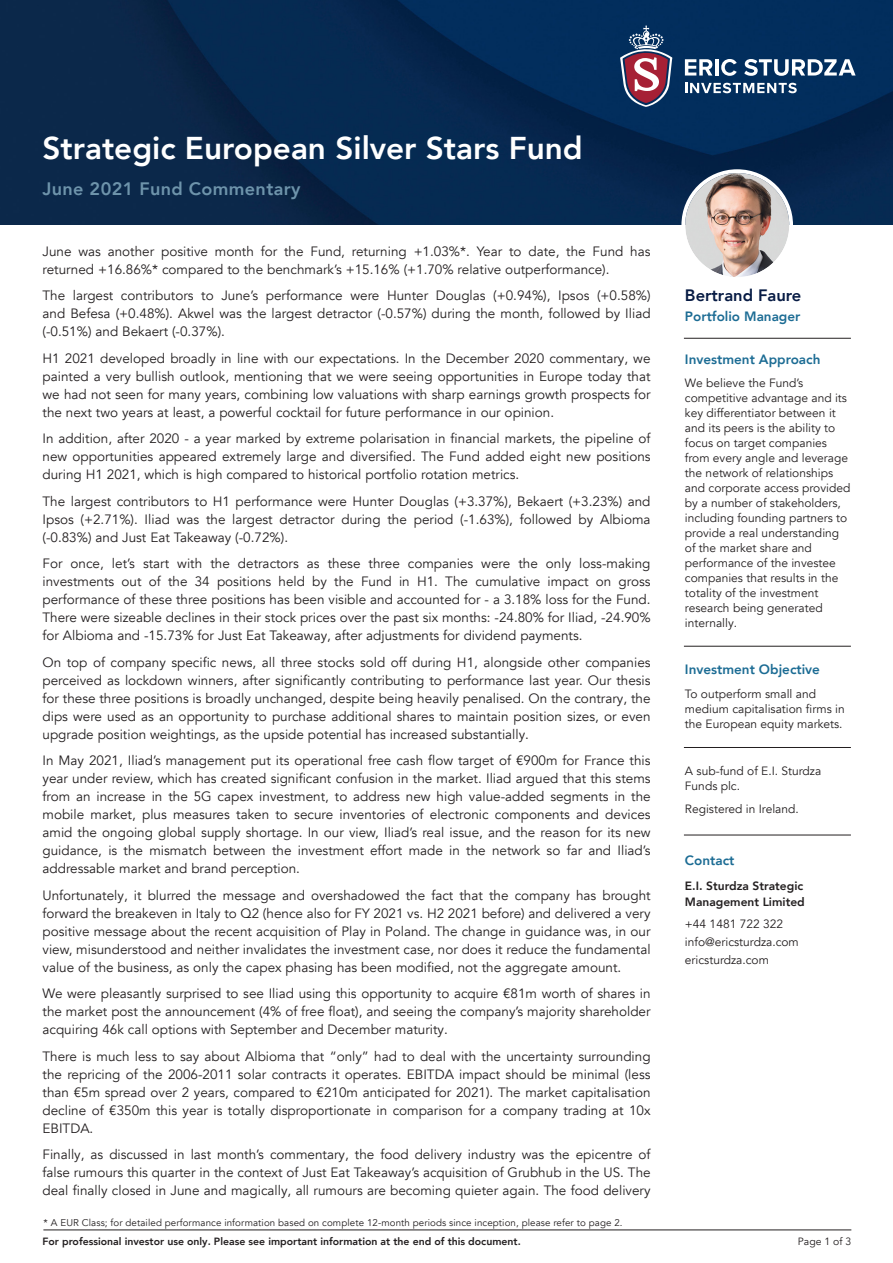
<style>
.page{position:relative;width:893px;height:1263px;background:#fff}
.page>*{position:absolute;margin:0;border:0;box-sizing:border-box;transform-origin:0 0}
.t1{font:800 31.5px "Avenir LT Com";color:#fff}
.t2{font:800 18px "Avenir LT Com";letter-spacing:.02em;color:#6e94ab}
.t3{font:800 16.5px "Avenir LT Com";color:#071b44}
.t4{font:13.5px/18px "Avenir LT Com";color:#231f20;text-align:justify}
.t5{font:800 13.5px "Avenir LT Com";color:#1c6c94}
.t6{font:12px/15px "Avenir LT Com";color:#231f20}
.t7{font:800 12px/16.5px "Avenir LT Com";color:#231f20}
.t8{font:800 10.5px "Avenir LT Com";color:#231f20}
.t9{font:10.5px "Avenir LT Com";color:#231f20}
.t10{font:9.75px "Avenir LT Com";letter-spacing:.01em;color:#231f20}
</style>
<div class="page">
<img style="left:0;top:0;width:893px;height:225px">
<hr style="left:43px;top:1230px;width:808px;height:1px;background:#231f20">
<img style="left:685px;top:173px;width:104px;height:104px;border-radius:52px">
<div style="left:681px;top:169px;width:112px;height:112px;border:4px solid #fff;border-radius:50%"></div>
<svg style="left:620px;top:26px;width:52px;height:81px;background:#6e5a76"></svg>
<svg style="left:685px;top:83px;width:112px;height:10px"></svg>
<svg style="left:685px;top:59px;width:27px;height:17px"></svg>
<hr style="left:715px;top:59px;width:4px;height:17px;background:#fff">
<svg style="left:721px;top:59px;width:16px;height:17px"></svg>
<svg style="left:744px;top:59px;width:112px;height:17px"></svg>
<hr style="left:684px;top:338px;width:167px;height:1px;background:#231f20">
<hr style="left:684px;top:646px;width:167px;height:1px;background:#231f20">
<hr style="left:684px;top:747px;width:167px;height:1px;background:#231f20">
<hr style="left:684px;top:835px;width:167px;height:1px;background:#231f20">
<p class="t1" style="left:43px;top:130px;width:542px">Strategic European Silver Stars Fund</p>
<p class="t2" style="left:43px;top:178px;width:259px">June 2021 Fund Commentary</p>
<p class="t4" style="left:43px;top:242px;width:609px">June was another positive month for the Fund, returning +1.03%*. Year to date, the Fund has returned +16.86%* compared to the benchmark’s +15.16% (+1.70% relative outperformance).</p>
<p class="t4" style="left:43px;top:287px;width:610px">The largest contributors to June’s performance were Hunter Douglas (+0.94%), Ipsos (+0.58%) and Befesa (+0.48%). Akwel was the largest detractor (-0.57%) during the month, followed by Iliad (-0.51%) and Bekaert (-0.37%).</p>
<p class="t4" style="left:43px;top:349px;width:610px">H1 2021 developed broadly in line with our expectations. In the December 2020 commentary, we painted a very bullish outlook, mentioning that we were seeing opportunities in Europe today that we had not seen for many years, combining low valuations with sharp earnings growth prospects for the next two years at least, a powerful cocktail for future performance in our opinion.</p>
<p class="t4" style="left:43px;top:430px;width:610px">In addition, after 2020 - a year marked by extreme polarisation in financial markets, the pipeline of new opportunities appeared extremely large and diversified. The Fund added eight new positions during H1 2021, which is high compared to historical portfolio rotation metrics.</p>
<p class="t4" style="left:43px;top:492px;width:610px">The largest contributors to H1 performance were Hunter Douglas (+3.37%), Bekaert (+3.23%) and Ipsos (+2.71%). Iliad was the largest detractor during the period (-1.63%), followed by Albioma (-0.83%) and Just Eat Takeaway (-0.72%).</p>
<p class="t4" style="left:43px;top:555px;width:610px">For once, let’s start with the detractors as these three companies were the only loss-making investments out of the 34 positions held by the Fund in H1. The cumulative impact on gross performance of these three positions has been visible and accounted for - a 3.18% loss for the Fund.<br>There were sizeable declines in their stock prices over the past six months: -24.80% for Iliad, -24.90% for Albioma and -15.73% for Just Eat Takeaway, after adjustments for dividend payments.</p>
<p class="t4" style="left:43px;top:653px;width:610px">On top of company specific news, all three stocks sold off during H1, alongside other companies perceived as lockdown winners, after significantly contributing to performance last year. Our thesis for these three positions is broadly unchanged, despite being heavily penalised. On the contrary, the dips were used as an opportunity to purchase additional shares to maintain position sizes, or even upgrade position weightings, as the upside potential has increased substantially.</p>
<p class="t4" style="left:43px;top:752px;width:610px">In May 2021, Iliad’s management put its operational free cash flow target of €900m for France this year under review, which has created significant confusion in the market. Iliad argued that this stems from an increase in the 5G capex investment, to address new high value-added segments in the mobile market, plus measures taken to secure inventories of electronic components and devices amid the ongoing global supply shortage. In our view, Iliad’s real issue, and the reason for its new guidance, is the mismatch between the investment effort made in the network so far and Iliad’s addressable market and brand perception.</p>
<p class="t4" style="left:43px;top:886px;width:610px">Unfortunately, it blurred the message and overshadowed the fact that the company has brought forward the breakeven in Italy to Q2 (hence also for FY 2021 vs. H2 2021 before) and delivered a very positive message about the recent acquisition of Play in Poland. The change in guidance was, in our view, misunderstood and neither invalidates the investment case, nor does it reduce the fundamental value of the business, as only the capex phasing has been modified, not the aggregate amount.</p>
<p class="t4" style="left:43px;top:985px;width:610px">We were pleasantly surprised to see Iliad using this opportunity to acquire €81m worth of shares in the market post the announcement (4% of free float), and seeing the company’s majority shareholder acquiring 46k call options with September and December maturity.</p>
<p class="t4" style="left:43px;top:1047px;width:610px">There is much less to say about Albioma that “only” had to deal with the uncertainty surrounding the repricing of the 2006-2011 solar contracts it operates. EBITDA impact should be minimal (less than €5m spread over 2 years, compared to €210m anticipated for 2021). The market capitalisation decline of €350m this year is totally disproportionate in comparison for a company trading at 10x EBITDA.</p>
<p class="t4" style="left:43px;top:1146px;width:610px">Finally, as discussed in last month’s commentary, the food delivery industry was the epicentre of false rumours this quarter in the context of Just Eat Takeaway’s acquisition of Grubhub in the US. The deal finally closed in June and magically, all rumours are becoming quieter again. The food delivery</p>
<p class="t10" style="left:43px;top:1216px;width:581px">* A EUR Class; for detailed performance information based on complete 12-month periods since inception, please refer to page 2.</p>
<p class="t8" style="left:43px;top:1235px;width:480px">For professional investor use only. Please see important information at the end of this document.</p>
<p class="t3" style="left:685px;top:286px;width:118px">Bertrand Faure</p>
<p class="t5" style="left:685px;top:308px;width:117px">Portfolio Manager</p>
<p class="t5" style="left:685px;top:351px;width:137px">Investment Approach</p>
<p class="t6" style="left:685px;top:376px;width:167px">We believe the Fund’s competitive advantage and its key differentiator between it and its peers is the ability to focus on target companies from every angle and leverage the network of relationships and corporate access provided by a number of stakeholders, including founding partners to provide a real understanding of the market share and performance of the investee companies that results in the totality of the investment research being generated internally.</p>
<p class="t5" style="left:685px;top:661px;width:137px">Investment Objective</p>
<p class="t6" style="left:685px;top:686px;width:161px">To outperform small and medium capitalisation firms in the European equity markets.</p>
<p class="t6" style="left:685px;top:763px;width:138px">A sub-fund of E.I. Sturdza<br>Funds plc.</p>
<p class="t6" style="left:685px;top:802px;width:115px">Registered in Ireland.</p>
<p class="t5" style="left:685px;top:852px;width:51px">Contact</p>
<p class="t7" style="left:685px;top:877px;width:121px">E.I. Sturdza Strategic<br>Management Limited</p>
<p class="t6" style="left:685px;top:917px;width:100px">+44 1481 722 322</p>
<p class="t6" style="left:685px;top:935px;width:115px">info@ericsturdza.com</p>
<p class="t6" style="left:685px;top:952px;width:85px">ericsturdza.com</p>
<p class="t9" style="left:798px;top:1235px;width:55px">Page 1 of 3</p>
</div>
